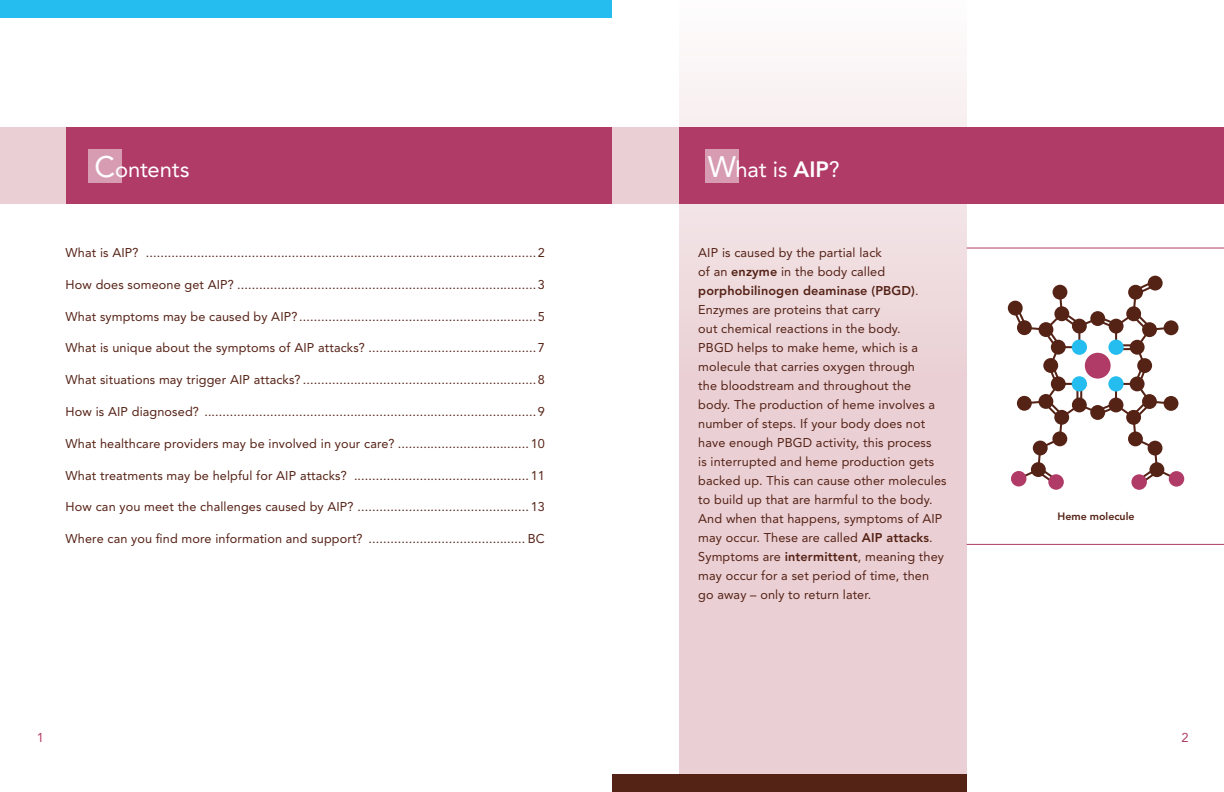
<style>
.page{position:relative;width:1224px;height:792px;background:#fff}
.page>*{position:absolute;margin:0;border:0;box-sizing:border-box;transform-origin:0 0}
.t1{font:22px "Avenir LT Std";letter-spacing:-.005em;color:#fff}
.t2{font:12.8px "Avenir LT Std";color:#b13b67}
.t3{font:12.7px/19px "Avenir LT Std";letter-spacing:.01em;color:#552216}
.t4{font:800 10.6px "Avenir LT Std";color:#552216}
.s1{font-size:29.4px}
.s2{font-weight:800}
</style>
<div class="page">
<svg style="left:679px;top:73px;width:288px;height:702px;background:#ecd5d8"></svg>
<div style="left:679px;top:128px;width:545px;height:76px;background:#b13b67"></div>
<div style="left:705px;top:149px;width:33px;height:34px;background:#d79cb2"></div>
<div style="left:602px;top:128px;width:77px;height:76px;background:#ead0d4"></div>
<div style="left:66px;top:128px;width:546px;height:76px;background:#b13b67"></div>
<div style="left:88px;top:149px;width:34px;height:34px;background:#d79cb2"></div>
<div style="left:0;top:128px;width:66px;height:76px;background:#ead0d4"></div>
<hr style="left:967px;top:248px;width:257px;height:1px;background:#b13b67">
<hr style="left:967px;top:544px;width:257px;height:1px;background:#b13b67">
<svg style="left:1013px;top:280px;width:164px;height:205px"></svg>
<div style="left:1169px;top:471px;width:15px;height:16px;background:#b13b67;border-radius:50%"></div>
<div style="left:1149px;top:462px;width:15px;height:15px;background:#552216;border-radius:50%"></div>
<div style="left:1148px;top:441px;width:14px;height:15px;background:#552216;border-radius:50%"></div>
<div style="left:1131px;top:474px;width:16px;height:16px;background:#b13b67;border-radius:50%"></div>
<div style="left:1128px;top:432px;width:15px;height:14px;background:#552216;border-radius:50%"></div>
<div style="left:1126px;top:410px;width:15px;height:15px;background:#552216;border-radius:50%"></div>
<div style="left:1142px;top:394px;width:15px;height:15px;background:#552216;border-radius:50%"></div>
<div style="left:1109px;top:398px;width:14px;height:14px;background:#552216;border-radius:50%"></div>
<div style="left:1130px;top:377px;width:15px;height:14px;background:#552216;border-radius:50%"></div>
<div style="left:1164px;top:396px;width:14px;height:15px;background:#552216;border-radius:50%"></div>
<div style="left:1108px;top:376px;width:16px;height:16px;background:#25bdef;border-radius:50%"></div>
<div style="left:1090px;top:405px;width:15px;height:15px;background:#552216;border-radius:50%"></div>
<div style="left:1137px;top:358px;width:15px;height:15px;background:#552216;border-radius:50%"></div>
<div style="left:1085px;top:353px;width:26px;height:26px;background:#b13b67;border-radius:50%"></div>
<div style="left:1072px;top:398px;width:15px;height:14px;background:#552216;border-radius:50%"></div>
<div style="left:1130px;top:340px;width:15px;height:15px;background:#552216;border-radius:50%"></div>
<div style="left:1108px;top:340px;width:16px;height:15px;background:#25bdef;border-radius:50%"></div>
<div style="left:1072px;top:376px;width:15px;height:16px;background:#25bdef;border-radius:50%"></div>
<div style="left:1072px;top:340px;width:15px;height:15px;background:#25bdef;border-radius:50%"></div>
<div style="left:1054px;top:410px;width:15px;height:15px;background:#552216;border-radius:50%"></div>
<div style="left:1142px;top:322px;width:15px;height:15px;background:#552216;border-radius:50%"></div>
<div style="left:1109px;top:319px;width:15px;height:15px;background:#552216;border-radius:50%"></div>
<div style="left:1051px;top:376px;width:15px;height:15px;background:#552216;border-radius:50%"></div>
<div style="left:1072px;top:319px;width:15px;height:15px;background:#552216;border-radius:50%"></div>
<div style="left:1051px;top:340px;width:15px;height:15px;background:#552216;border-radius:50%"></div>
<div style="left:1052px;top:431px;width:15px;height:15px;background:#552216;border-radius:50%"></div>
<div style="left:1038px;top:394px;width:15px;height:15px;background:#552216;border-radius:50%"></div>
<div style="left:1126px;top:306px;width:15px;height:15px;background:#552216;border-radius:50%"></div>
<div style="left:1164px;top:320px;width:15px;height:15px;background:#552216;border-radius:50%"></div>
<div style="left:1090px;top:311px;width:15px;height:15px;background:#552216;border-radius:50%"></div>
<div style="left:1043px;top:358px;width:15px;height:15px;background:#552216;border-radius:50%"></div>
<div style="left:1054px;top:306px;width:15px;height:15px;background:#552216;border-radius:50%"></div>
<div style="left:1039px;top:322px;width:14px;height:15px;background:#552216;border-radius:50%"></div>
<div style="left:1033px;top:441px;width:15px;height:14px;background:#552216;border-radius:50%"></div>
<div style="left:1017px;top:396px;width:15px;height:15px;background:#552216;border-radius:50%"></div>
<div style="left:1128px;top:285px;width:15px;height:15px;background:#552216;border-radius:50%"></div>
<div style="left:1053px;top:285px;width:14px;height:15px;background:#552216;border-radius:50%"></div>
<div style="left:1017px;top:320px;width:15px;height:15px;background:#552216;border-radius:50%"></div>
<div style="left:1031px;top:462px;width:15px;height:15px;background:#552216;border-radius:50%"></div>
<div style="left:1148px;top:276px;width:15px;height:15px;background:#552216;border-radius:50%"></div>
<div style="left:1008px;top:301px;width:15px;height:15px;background:#552216;border-radius:50%"></div>
<div style="left:1048px;top:474px;width:16px;height:16px;background:#b13b67;border-radius:50%"></div>
<div style="left:1011px;top:471px;width:15px;height:15px;background:#b13b67;border-radius:50%"></div>
<div style="left:0;top:0;width:612px;height:18px;background:#25bdef"></div>
<div style="left:612px;top:775px;width:355px;height:17px;background:#552216"></div>
<h1 class="t1" style="left:94px;top:157px;width:97px"><span class="s1">C</span>ontents</h1>
<p class="t3" style="left:66px;top:243px;width:481px">What is AIP? ...........................................................................................................2</p>
<p class="t3" style="left:66px;top:275px;width:481px">How does someone get AIP? ..................................................................................3</p>
<p class="t3" style="left:66px;top:307px;width:481px">What symptoms may be caused by AIP? .................................................................5</p>
<p class="t3" style="left:66px;top:339px;width:481px">What is unique about the symptoms of AIP attacks? ..............................................7</p>
<p class="t3" style="left:66px;top:370px;width:481px">What situations may trigger AIP attacks? ................................................................8</p>
<p class="t3" style="left:66px;top:402px;width:481px">How is AIP diagnosed? ...........................................................................................9</p>
<p class="t3" style="left:66px;top:434px;width:481px">What healthcare providers may be involved in your care? ....................................10</p>
<p class="t3" style="left:66px;top:466px;width:481px">What treatments may be helpful for AIP attacks? ................................................11</p>
<p class="t3" style="left:66px;top:498px;width:481px">How can you meet the challenges caused by AIP? ...............................................13</p>
<p class="t3" style="left:66px;top:529px;width:481px">Where can you find more information and support? ........................................... BC</p>
<h1 class="t1" style="left:708px;top:157px;width:133px"><span class="s1">W</span>hat is <span class="s2">AIP</span>?</h1>
<p class="t3" style="left:698px;top:243px;width:250px">AIP is caused by the partial lack<br>of an <span class="s2">enzyme</span> in the body called <span class="s2">porphobilinogen deaminase (PBGD)</span>.<br>Enzymes are proteins that carry<br>out chemical reactions in the body.<br>PBGD helps to make heme, which is a molecule that carries oxygen through<br>the bloodstream and throughout the body. The production of heme involves a number of steps. If your body does not have enough PBGD activity, this process<br>is interrupted and heme production gets backed up. This can cause other molecules to build up that are harmful to the body.<br>And when that happens, symptoms of AIP may occur. These are called <span class="s2">AIP attacks</span>.<br>Symptoms are <span class="s2">intermittent</span>, meaning they may occur for a set period of time, then go away – only to return later.</p>
<p class="t4" style="left:1057px;top:510px;width:79px">Heme molecule</p>
<p class="t2" style="left:37px;top:730px;width:9px">1</p>
<p class="t2" style="left:1182px;top:730px;width:9px">2</p>
</div>
